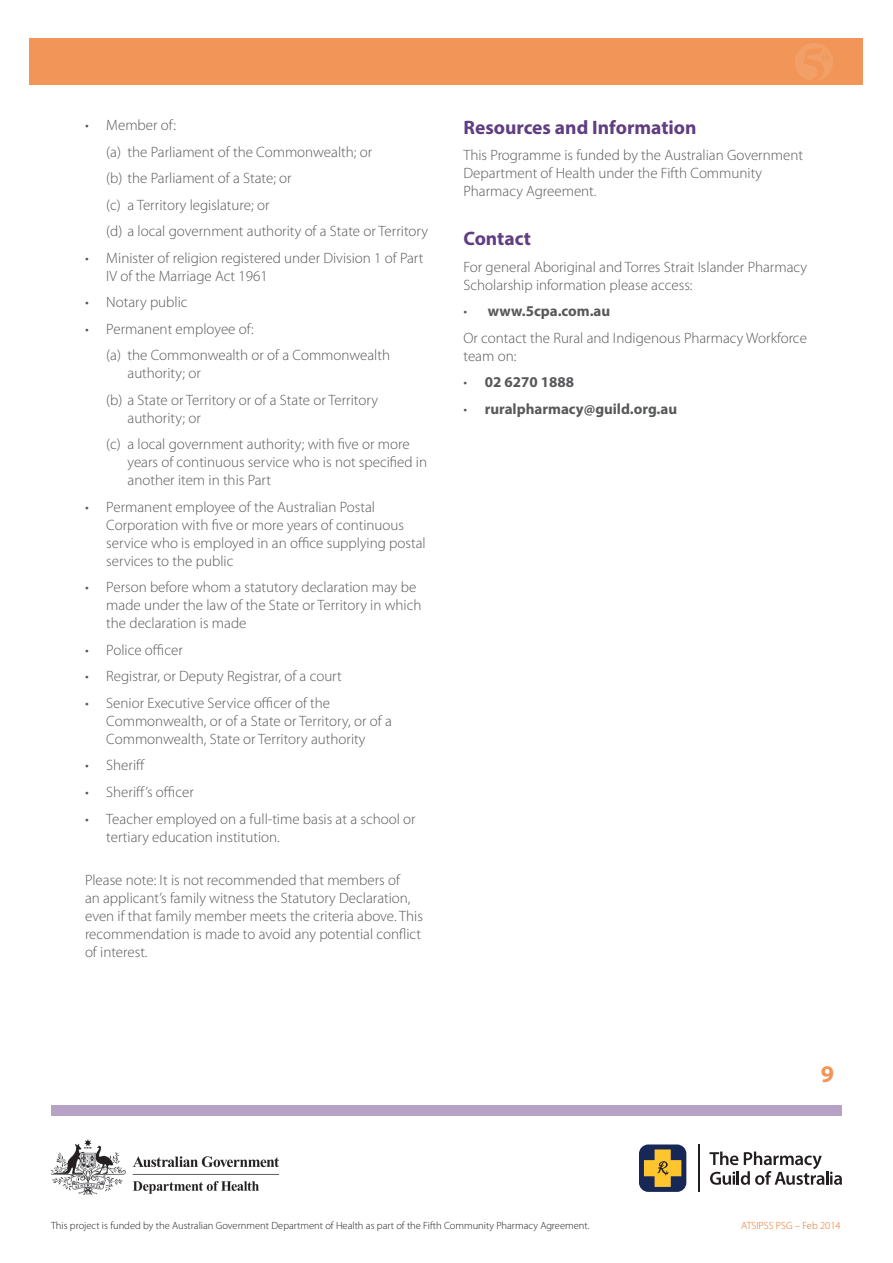
<style>
.page{position:relative;width:893px;height:1263px;background:#fff}
.page>*{position:absolute;margin:0;border:0;box-sizing:border-box;transform-origin:0 0}
.t1{font:700 24px "Myriad Pro";color:#f19558}
.t2{font:700 19.5px "Myriad Pro";color:#603e81}
.t3{font:300 15px/18px "Myriad Pro";color:#57585a}
.t4{font:700 15px "Myriad Pro";color:#57585a}
.t5{font:300 10.5px "Myriad Pro";color:#231f20}
.t6{font:300 10.5px "Myriad Pro";color:#ea6d1f}
.s1{font-weight:700}
.s2{font-weight:300}
</style>
<div class="page">
<div style="left:30px;top:38px;width:833px;height:47px;background:#f19558"></div>
<img style="left:51px;top:1140px;width:229px;height:55px">
<svg style="left:709px;top:1151px;width:133px;height:34px"></svg>
<hr style="left:698px;top:1144px;width:1px;height:48px;background:#231f20">
<div style="left:639px;top:1144px;width:47px;height:48px;background:#172756;border-radius:9px"></div>
<svg style="left:644px;top:1149px;width:37px;height:38px"></svg>
<div style="left:51px;top:1106px;width:791px;height:10px;background:#b6a2c5"></div>
<svg style="left:795px;top:43px;width:38px;height:38px"></svg>
<p class="t3" style="left:106px;top:112px;width:323px;line-height:26.5px;text-indent:-21px">• Member of:<br>(a) the Parliament of the Commonwealth; or<br>(b) the Parliament of a State; or<br>(c) a Territory legislature; or<br>(d) a local government authority of a State or Territory</p>
<p class="t3" style="left:106px;top:249px;width:319px;text-indent:-21px">• Minister of religion registered under Division 1 of Part<br>IV of the Marriage Act 1961</p>
<p class="t3" style="left:85px;top:294px;width:104px">• Notary public</p>
<p class="t3" style="left:106px;top:316px;width:285px;line-height:26.5px;text-indent:-21px">• Permanent employee of:<br>(a) the Commonwealth or of a Commonwealth</p>
<p class="t3" style="left:106px;top:360px;width:273px;line-height:26.5px;text-indent:21px">authority; or<br>(b) a State or Territory or of a State or Territory</p>
<p class="t3" style="left:106px;top:405px;width:305px;line-height:26.5px;text-indent:21px">authority; or<br>(c) a local government authority; with five or more</p>
<p class="t3" style="left:128px;top:454px;width:301px">years of continuous service who is not specified in another item in this Part</p>
<p class="t3" style="left:106px;top:498px;width:321px;text-indent:-21px">• Permanent employee of the Australian Postal Corporation with five or more years of continuous service who is employed in an office supplying postal services to the public</p>
<p class="t3" style="left:106px;top:579px;width:317px;text-indent:-21px">• Person before whom a statutory declaration may be made under the law of the State or Territory in which the declaration is made</p>
<p class="t3" style="left:85px;top:641px;width:99px">• Police officer</p>
<p class="t3" style="left:85px;top:668px;width:258px">• Registrar, or Deputy Registrar, of a court</p>
<p class="t3" style="left:106px;top:694px;width:287px;text-indent:-21px">• Senior Executive Service officer of the<br>Commonwealth, or of a State or Territory, or of a<br>Commonwealth, State or Territory authority</p>
<p class="t3" style="left:85px;top:757px;width:62px">• Sheriff</p>
<p class="t3" style="left:85px;top:783px;width:110px">• Sheriff’s officer</p>
<p class="t3" style="left:106px;top:810px;width:311px;text-indent:-21px">• Teacher employed on a full-time basis at a school or tertiary education institution.</p>
<p class="t3" style="left:85px;top:871px;width:339px">Please note: It is not recommended that members of<br>an applicant’s family witness the Statutory Declaration, even if that family member meets the criteria above. This recommendation is made to avoid any potential conflict of interest.</p>
<h2 class="t2" style="left:463px;top:114px;width:235px">Resources and Information</h2>
<p class="t3" style="left:463px;top:146px;width:341px">This Programme is funded by the Australian Government<br>Department of Health under the Fifth Community<br>Pharmacy Agreement.</p>
<h2 class="t2" style="left:463px;top:226px;width:69px">Contact</h2>
<p class="t3" style="left:463px;top:258px;width:345px">For general Aboriginal and Torres Strait Islander Pharmacy<br>Scholarship information please access:</p>
<p class="t3" style="left:463px;top:298px;width:345px;line-height:26.5px">• <span class="s1">www.5cpa.com.au<br></span>Or contact the Rural and Indigenous Pharmacy Workforce</p>
<p class="t3" style="left:463px;top:347px;width:54px">team on:</p>
<p class="t4" style="left:463px;top:372px;width:112px"><span class="s2">•</span> 02 6270 1888</p>
<p class="t4" style="left:463px;top:399px;width:215px"><span class="s2">•</span> ruralpharmacy@guild.org.au</p>
<h1 class="t1" style="left:821px;top:1058px;width:15px">9</h1>
<p class="t5" style="left:51px;top:1220px;width:540px">This project is funded by the Australian Government Department of Health as part of the Fifth Community Pharmacy Agreement.</p>
<p class="t6" style="left:741px;top:1220px;width:101px">ATSIPSS PSG – Feb 2014</p>
</div>
